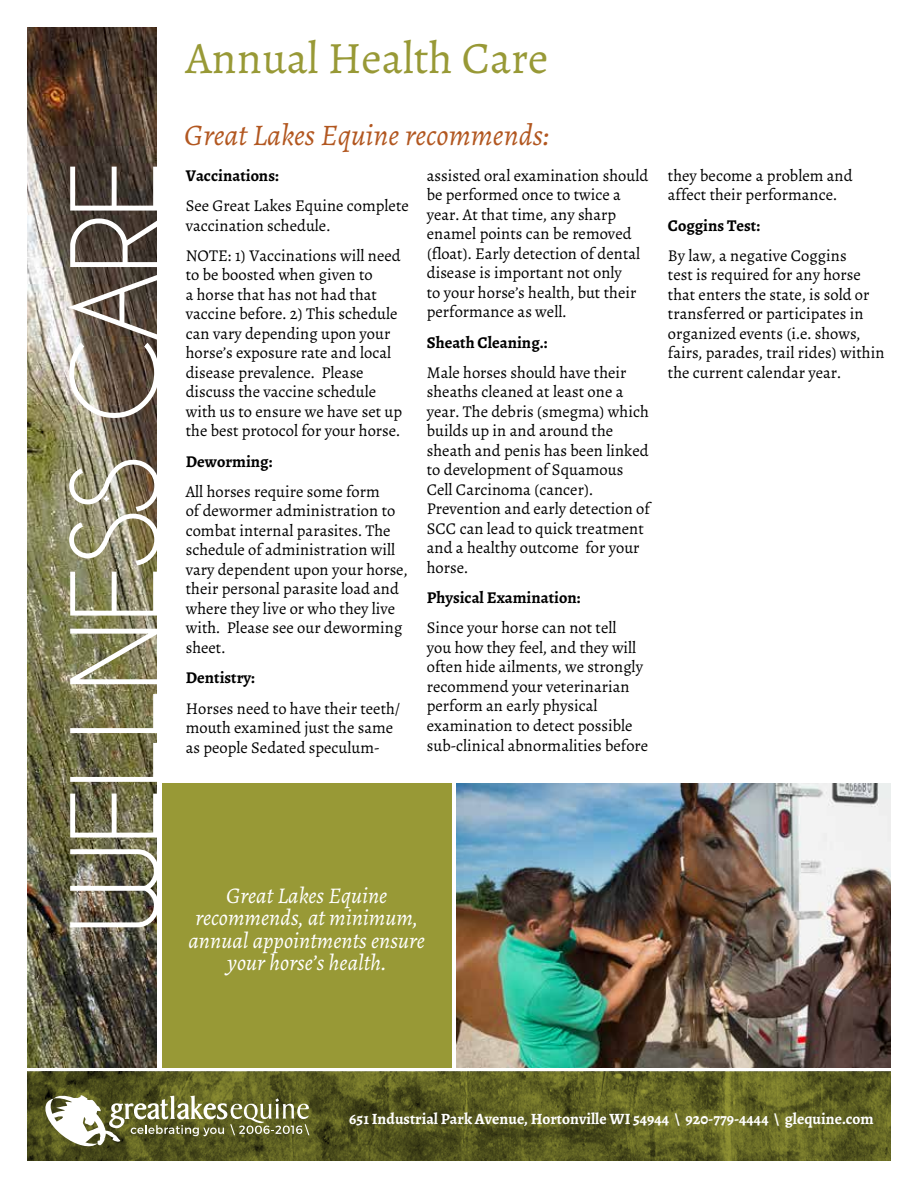
<style>
.page{position:relative;width:918px;height:1188px;background:#fff}
.page>*{position:absolute;margin:0;border:0;box-sizing:border-box;transform-origin:0 0}
.t1{font:112.5px "Caviar Dreams";letter-spacing:-.03em;color:#fff}
.t2{font:45px "Alegreya";color:#989936}
.t3{font:italic 30px "Alegreya";color:#b25720}
.t4{font:italic 22.5px/22.5px "Alegreya";color:#fff;text-align:center}
.t5{font:16.5px/19.5px "Alegreya";color:#000}
.t6{font:700 16.5px "Alegreya";color:#000}
.t7{font:700 15.75px "Alegreya";color:#fff}
</style>
<div class="page">
<img style="left:27px;top:1071px;width:863px;height:90px">
<img style="left:27px;top:27px;width:130px;height:1040px">
<img style="left:457px;top:783px;width:434px;height:284px">
<div style="left:162px;top:783px;width:289px;height:284px;background:#989936"></div>
<svg style="left:104px;top:496px;width:5px;height:5px"></svg>
<svg style="left:45px;top:1095px;width:264px;height:51px"></svg>
<h1 class="t1" style="left:48px;top:934px;width:776px;rotate:-90deg">Wellness care</h1>
<h2 class="t2" style="left:186px;top:30px;width:364px">Annual Health Care</h2>
<h3 class="t3" style="left:184px;top:117px;width:367px">Great Lakes Equine recommends:</h3>
<p class="t6" style="left:186px;top:165px;width:95px">Vaccinations:</p>
<p class="t5" style="left:186px;top:196px;width:225px">See Great Lakes Equine complete vaccination schedule.</p>
<p class="t5" style="left:186px;top:246px;width:218px">NOTE: 1) Vaccinations will need to be boosted when given to<br>a horse that has not had that vaccine before. 2) This schedule can vary depending upon your horse’s exposure rate and local disease prevalence. Please discuss the vaccine schedule with us to ensure we have set up the best protocol for your horse.</p>
<p class="t6" style="left:186px;top:451px;width:88px">Deworming:</p>
<p class="t5" style="left:186px;top:482px;width:223px">All horses require some form<br>of dewormer administration to combat internal parasites. The schedule of administration will vary dependent upon your horse, their personal parasite load and where they live or who they live with. Please see our deworming sheet.</p>
<p class="t6" style="left:186px;top:667px;width:71px">Dentistry:</p>
<p class="t5" style="left:186px;top:698px;width:216px">Horses need to have their teeth/ mouth examined just the same as people Sedated speculum-</p>
<p class="t5" style="left:427px;top:166px;width:223px">assisted oral examination should be performed once to twice a year. At that time, any sharp enamel points can be removed (float). Early detection of dental disease is important not only<br>to your horse’s health, but their performance as well.</p>
<p class="t6" style="left:427px;top:331px;width:122px">Sheath Cleaning.:</p>
<p class="t5" style="left:427px;top:363px;width:225px">Male horses should have their sheaths cleaned at least one a year. The debris (smegma) which builds up in and around the sheath and penis has been linked to development of Squamous<br>Cell Carcinoma (cancer).<br>Prevention and early detection of<br>SCC can lead to quick treatment and a healthy outcome for your horse.</p>
<p class="t6" style="left:427px;top:587px;width:155px">Physical Examination:</p>
<p class="t5" style="left:427px;top:618px;width:223px">Since your horse can not tell<br>you how they feel, and they will often hide ailments, we strongly recommend your veterinarian perform an early physical examination to detect possible sub-clinical abnormalities before</p>
<p class="t5" style="left:668px;top:166px;width:186px">they become a problem and affect their performance.</p>
<p class="t6" style="left:668px;top:214px;width:94px">Coggins Test:</p>
<p class="t5" style="left:668px;top:246px;width:218px">By law, a negative Coggins<br>test is required for any horse that enters the state, is sold or transferred or participates in organized events (i.e. shows, fairs, parades, trail rides) within the current calendar year.</p>
<h3 class="t4" style="left:189px;top:884px;width:238px">Great Lakes Equine recommends, at minimum, annual appointments ensure your horse’s health.</h3>
<p class="t7" style="left:349px;top:1109px;width:526px">651 Industrial Park Avenue, Hortonville WI 54944 \ 920-779-4444 \ glequine.com</p>
</div>
